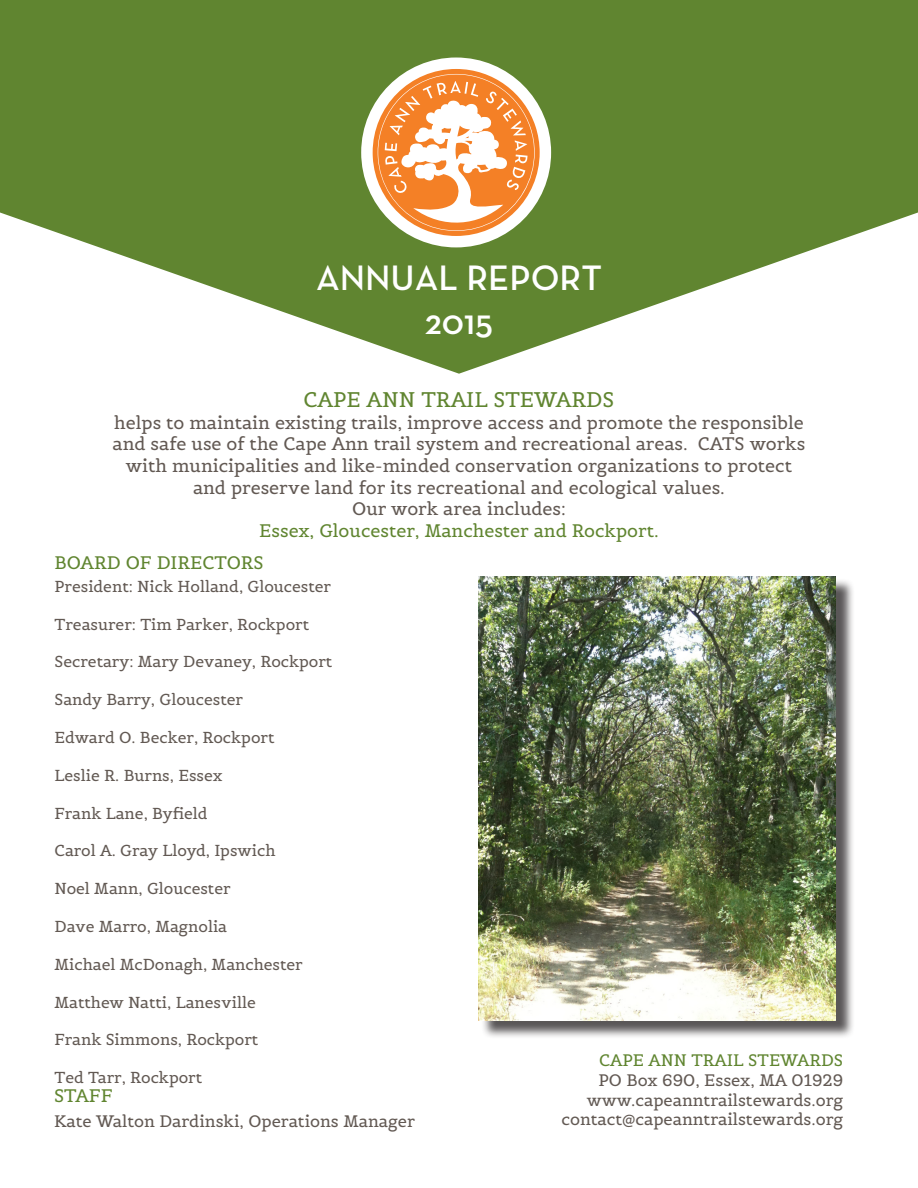
<style>
.page{position:relative;width:918px;height:1188px;background:#fff}
.page>*{position:absolute;margin:0;border:0;box-sizing:border-box;transform-origin:0 0}
.t1{font:600 36px "Neutra Text";color:#fff}
.t2{font:21px "Belgrano";color:#608530}
.t3{font:18px/21.6px "Belgrano";color:#625953;text-align:center}
.t4{font:18px "Belgrano";color:#608530}
.t5{font:16.5px "Belgrano";color:#625953}
.t6{font:16.5px "Belgrano";color:#608530}
.t7{font:15.75px "Belgrano";color:#625953}
</style>
<div class="page">
<svg style="left:0;top:197px;width:918px;height:177px;fill:#608530"></svg>
<div style="left:0;top:0;width:918px;height:197px;background:#608530"></div>
<div style="left:361px;top:58px;width:190px;height:189px;background:#fff;border-radius:50%"></div>
<svg style="left:373px;top:69px;width:167px;height:167px"></svg>
<div style="left:481px;top:578px;width:374px;height:461px;background:#231f20;opacity:.75"></div>
<img style="left:479px;top:576px;width:357px;height:444px">
<p class="t1" style="left:316px;top:256px;width:287px">ANNUAL REPORT</p>
<p class="t1" style="left:425px;top:299px;width:70px">2015</p>
<p class="t2" style="left:304px;top:386px;width:312px">CAPE ANN TRAIL STEWARDS</p>
<p class="t3" style="left:113px;top:412px;width:694px">helps to maintain existing trails, improve access and promote the responsible and safe use of the Cape Ann trail system and recreational areas. CATS works with municipalities and like-minded conservation organizations to protect and preserve land for its recreational and ecological values.</p>
<p class="t3" style="left:352px;top:498px;width:215px">Our work area includes:</p>
<p class="t4" style="left:259px;top:519px;width:401px">Essex, Gloucester, Manchester and Rockport.</p>
<p class="t4" style="left:55px;top:551px;width:211px">BOARD OF DIRECTORS</p>
<p class="t7" style="left:55px;top:576px;width:278px">President: Nick Holland, Gloucester</p>
<p class="t7" style="left:55px;top:614px;width:256px">Treasurer: Tim Parker, Rockport</p>
<p class="t7" style="left:55px;top:652px;width:279px">Secretary: Mary Devaney, Rockport</p>
<p class="t7" style="left:55px;top:690px;width:190px">Sandy Barry, Gloucester</p>
<p class="t7" style="left:55px;top:727px;width:221px">Edward O. Becker, Rockport</p>
<p class="t7" style="left:55px;top:765px;width:169px">Leslie R. Burns, Essex</p>
<p class="t7" style="left:55px;top:803px;width:155px">Frank Lane, Byfield</p>
<p class="t7" style="left:55px;top:841px;width:222px">Carol A. Gray Lloyd, Ipswich</p>
<p class="t7" style="left:55px;top:879px;width:178px">Noel Mann, Gloucester</p>
<p class="t7" style="left:55px;top:916px;width:174px">Dave Marro, Magnolia</p>
<p class="t7" style="left:55px;top:954px;width:250px">Michael McDonagh, Manchester</p>
<p class="t7" style="left:55px;top:992px;width:203px">Matthew Natti, Lanesville</p>
<p class="t7" style="left:55px;top:1030px;width:205px">Frank Simmons, Rockport</p>
<p class="t7" style="left:55px;top:1068px;width:149px">Ted Tarr, Rockport</p>
<p class="t4" style="left:54px;top:1084px;width:60px">STAFF</p>
<p class="t5" style="left:54px;top:1110px;width:362px">Kate Walton Dardinski, Operations Manager</p>
<p class="t6" style="left:599px;top:1050px;width:246px">CAPE ANN TRAIL STEWARDS</p>
<p class="t5" style="left:598px;top:1069px;width:246px">PO Box 690, Essex, MA 01929</p>
<p class="t5" style="left:587px;top:1089px;width:258px">www.capeanntrailstewards.org</p>
<p class="t5" style="left:561px;top:1109px;width:283px">contact@capeanntrailstewards.org</p>
</div>
